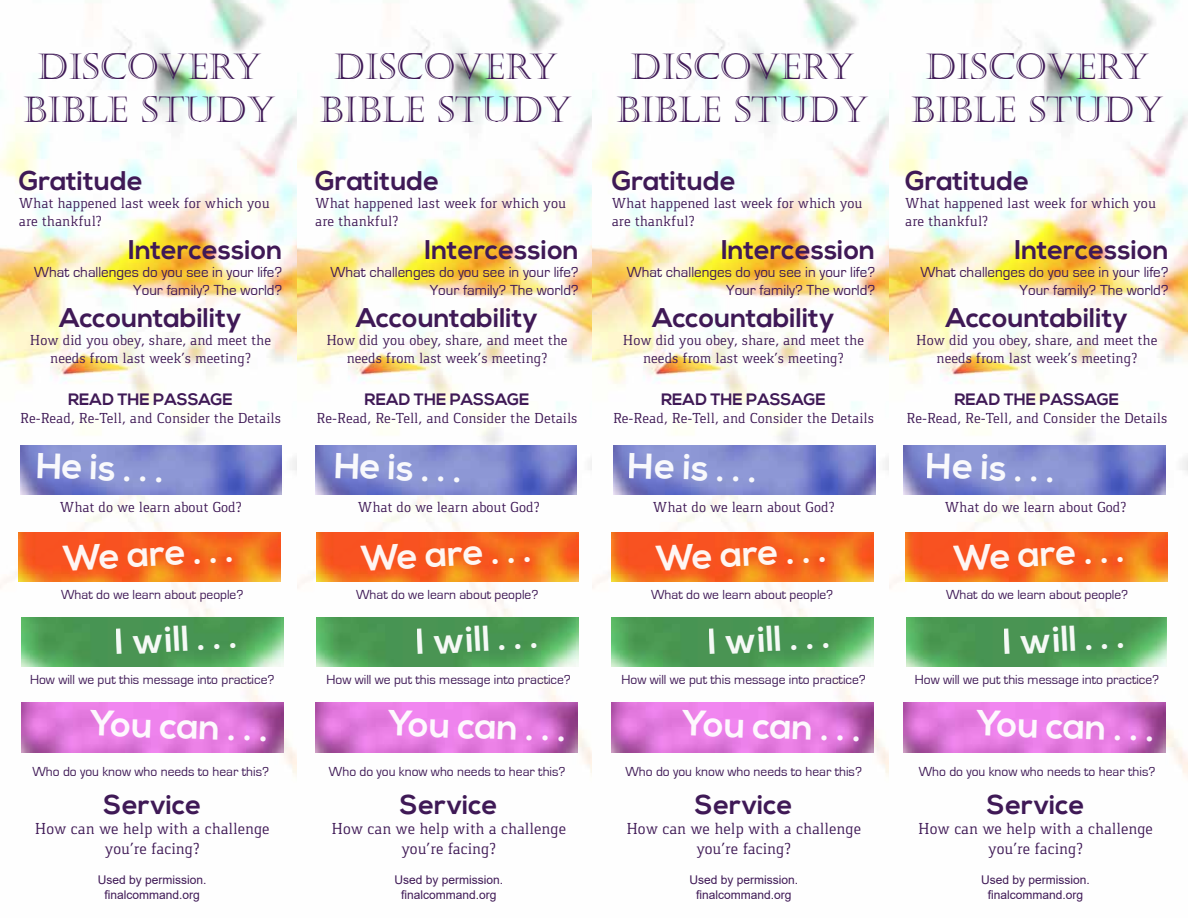
<style>
.page{position:relative;width:1188px;height:918px;background:#fff}
.page>*{position:absolute;margin:0;border:0;box-sizing:border-box;transform-origin:0 0}
.t1{font:700 36px "Nexa";color:#fff}
.t2{font:36px/43.2px "Castellar";color:#3f1956;text-align:center}
.t3{font:700 27px "Nexa";color:#3f1956}
.t4{font:16.5px/19.8px "Gaspar";color:#3f1956;text-align:center}
.t5{font:700 16.5px "Nexa";color:#3f1956}
.t6{font:15px/18px "Gaspar";color:#3f1956}
.t7{font:15px/18px "Eurostile";color:#3f1956;text-align:right}
.t8{font:13.5px "Eurostile";color:#3f1956}
.t9{font:12px/14.4px "Arial";color:#3f1956;text-align:center}
</style>
<div class="page">
<img style="left:0;top:0;width:593px;height:776px">
<img style="left:20px;top:445px;width:262px;height:50px">
<img style="left:19px;top:532px;width:262px;height:50px">
<img style="left:22px;top:618px;width:262px;height:49px">
<img style="left:22px;top:703px;width:262px;height:49px">
<img style="left:315px;top:445px;width:262px;height:50px">
<img style="left:317px;top:532px;width:262px;height:50px">
<img style="left:317px;top:618px;width:261px;height:49px">
<img style="left:315px;top:703px;width:262px;height:49px">
<img style="left:593px;top:0;width:297px;height:775px">
<img style="left:613px;top:445px;width:262px;height:50px">
<img style="left:612px;top:532px;width:262px;height:50px">
<img style="left:612px;top:618px;width:262px;height:49px">
<img style="left:612px;top:703px;width:261px;height:49px">
<img style="left:890px;top:0;width:298px;height:777px">
<img style="left:904px;top:445px;width:261px;height:50px">
<img style="left:905px;top:532px;width:262px;height:50px">
<img style="left:907px;top:618px;width:260px;height:49px">
<img style="left:904px;top:703px;width:262px;height:49px">
<h1 class="t2" style="left:23px;top:46px;width:254px">DISCOVERY<br>BIBLE STUDY</h1>
<h2 class="t3" style="left:19px;top:166px;width:126px">Gratitude</h2>
<p class="t6" style="left:19px;top:194px;width:252px">What happened last week for which you are thankful?</p>
<h2 class="t3" style="left:128px;top:234px;width:156px">Intercession</h2>
<p class="t7" style="left:34px;top:263px;width:250px">What challenges do you see in your life?<br>Your family? The world?</p>
<h2 class="t3" style="left:60px;top:302px;width:184px">Accountability</h2>
<p class="t6" style="left:30px;top:331px;width:243px;text-align:center">How did you obey, share, and meet the needs from last week’s meeting?</p>
<p class="t5" style="left:68px;top:389px;width:166px">READ THE PASSAGE</p>
<p class="t6" style="left:20px;top:409px;width:262px">Re-Read, Re-Tell, and Consider the Details</p>
<h1 class="t1" style="left:36px;top:444px;width:130px;rotate:2deg">He is . . .</h1>
<p class="t6" style="left:60px;top:498px;width:183px">What do we learn about God?</p>
<h1 class="t1" style="left:62px;top:538px;width:173px;rotate:-3deg">We are . . .</h1>
<p class="t8" style="left:61px;top:587px;width:184px">What do we learn about people?</p>
<h1 class="t1" style="left:114px;top:621px;width:124px;rotate:-3deg">I will . . .</h1>
<p class="t8" style="left:30px;top:672px;width:246px">How will we put this message into practice?</p>
<h1 class="t1" style="left:90px;top:702px;width:180px;rotate:2deg">You can . . .</h1>
<p class="t8" style="left:32px;top:764px;width:238px">Who do you know who needs to hear this?</p>
<h2 class="t3" style="left:103px;top:789px;width:99px">Service</h2>
<p class="t4" style="left:35px;top:818px;width:236px">How can we help with a challenge you’re facing?</p>
<p class="t9" style="left:98px;top:873px;width:110px">Used by permission. finalcommand.org</p>
<h1 class="t2" style="left:320px;top:46px;width:254px">DISCOVERY<br>BIBLE STUDY</h1>
<h2 class="t3" style="left:315px;top:166px;width:126px">Gratitude</h2>
<p class="t6" style="left:315px;top:194px;width:252px">What happened last week for which you are thankful?</p>
<h2 class="t3" style="left:425px;top:234px;width:156px">Intercession</h2>
<p class="t7" style="left:331px;top:263px;width:250px">What challenges do you see in your life?<br>Your family? The world?</p>
<h2 class="t3" style="left:356px;top:302px;width:184px">Accountability</h2>
<p class="t6" style="left:326px;top:331px;width:243px;text-align:center">How did you obey, share, and meet the needs from last week’s meeting?</p>
<p class="t5" style="left:365px;top:389px;width:166px">READ THE PASSAGE</p>
<p class="t6" style="left:317px;top:409px;width:262px">Re-Read, Re-Tell, and Consider the Details</p>
<h1 class="t1" style="left:334px;top:444px;width:130px;rotate:2deg">He is . . .</h1>
<p class="t6" style="left:358px;top:498px;width:183px">What do we learn about God?</p>
<h1 class="t1" style="left:360px;top:538px;width:173px;rotate:-3deg">We are . . .</h1>
<p class="t8" style="left:356px;top:587px;width:184px">What do we learn about people?</p>
<h1 class="t1" style="left:415px;top:621px;width:124px;rotate:-3deg">I will . . .</h1>
<p class="t8" style="left:327px;top:672px;width:246px">How will we put this message into practice?</p>
<h1 class="t1" style="left:388px;top:702px;width:180px;rotate:2deg">You can . . .</h1>
<p class="t8" style="left:329px;top:764px;width:238px">Who do you know who needs to hear this?</p>
<h2 class="t3" style="left:400px;top:789px;width:99px">Service</h2>
<p class="t4" style="left:331px;top:818px;width:236px">How can we help with a challenge you’re facing?</p>
<p class="t9" style="left:394px;top:873px;width:110px">Used by permission. finalcommand.org</p>
<h1 class="t2" style="left:616px;top:46px;width:254px">DISCOVERY<br>BIBLE STUDY</h1>
<h2 class="t3" style="left:612px;top:166px;width:126px">Gratitude</h2>
<p class="t6" style="left:612px;top:194px;width:252px">What happened last week for which you are thankful?</p>
<h2 class="t3" style="left:721px;top:234px;width:156px">Intercession</h2>
<p class="t7" style="left:627px;top:263px;width:250px">What challenges do you see in your life?<br>Your family? The world?</p>
<h2 class="t3" style="left:652px;top:302px;width:184px">Accountability</h2>
<p class="t6" style="left:623px;top:331px;width:243px;text-align:center">How did you obey, share, and meet the needs from last week’s meeting?</p>
<p class="t5" style="left:661px;top:389px;width:166px">READ THE PASSAGE</p>
<p class="t6" style="left:613px;top:409px;width:262px">Re-Read, Re-Tell, and Consider the Details</p>
<h1 class="t1" style="left:629px;top:444px;width:130px;rotate:2deg">He is . . .</h1>
<p class="t6" style="left:653px;top:498px;width:183px">What do we learn about God?</p>
<h1 class="t1" style="left:655px;top:538px;width:173px;rotate:-3deg">We are . . .</h1>
<p class="t8" style="left:651px;top:587px;width:184px">What do we learn about people?</p>
<h1 class="t1" style="left:707px;top:621px;width:124px;rotate:-3deg">I will . . .</h1>
<p class="t8" style="left:622px;top:672px;width:246px">How will we put this message into practice?</p>
<h1 class="t1" style="left:683px;top:702px;width:180px;rotate:2deg">You can . . .</h1>
<p class="t8" style="left:625px;top:764px;width:238px">Who do you know who needs to hear this?</p>
<h2 class="t3" style="left:695px;top:789px;width:99px">Service</h2>
<p class="t4" style="left:626px;top:818px;width:236px">How can we help with a challenge you’re facing?</p>
<p class="t9" style="left:689px;top:873px;width:110px">Used by permission. finalcommand.org</p>
<h1 class="t2" style="left:911px;top:46px;width:254px">DISCOVERY<br>BIBLE STUDY</h1>
<h2 class="t3" style="left:905px;top:166px;width:126px">Gratitude</h2>
<p class="t6" style="left:905px;top:194px;width:252px">What happened last week for which you are thankful?</p>
<h2 class="t3" style="left:1014px;top:234px;width:156px">Intercession</h2>
<p class="t7" style="left:920px;top:263px;width:250px">What challenges do you see in your life?<br>Your family? The world?</p>
<h2 class="t3" style="left:946px;top:302px;width:184px">Accountability</h2>
<p class="t6" style="left:916px;top:331px;width:243px;text-align:center">How did you obey, share, and meet the needs from last week’s meeting?</p>
<p class="t5" style="left:955px;top:389px;width:166px">READ THE PASSAGE</p>
<p class="t6" style="left:906px;top:409px;width:262px">Re-Read, Re-Tell, and Consider the Details</p>
<h1 class="t1" style="left:927px;top:444px;width:130px;rotate:2deg">He is . . .</h1>
<p class="t6" style="left:945px;top:498px;width:183px">What do we learn about God?</p>
<h1 class="t1" style="left:953px;top:538px;width:173px;rotate:-3deg">We are . . .</h1>
<p class="t8" style="left:946px;top:587px;width:184px">What do we learn about people?</p>
<h1 class="t1" style="left:1002px;top:621px;width:124px;rotate:-3deg">I will . . .</h1>
<p class="t8" style="left:915px;top:672px;width:246px">How will we put this message into practice?</p>
<h1 class="t1" style="left:977px;top:702px;width:180px;rotate:2deg">You can . . .</h1>
<p class="t8" style="left:919px;top:764px;width:238px">Who do you know who needs to hear this?</p>
<h2 class="t3" style="left:987px;top:789px;width:99px">Service</h2>
<p class="t4" style="left:918px;top:818px;width:236px">How can we help with a challenge you’re facing?</p>
<p class="t9" style="left:981px;top:873px;width:110px">Used by permission. finalcommand.org</p>
</div>
